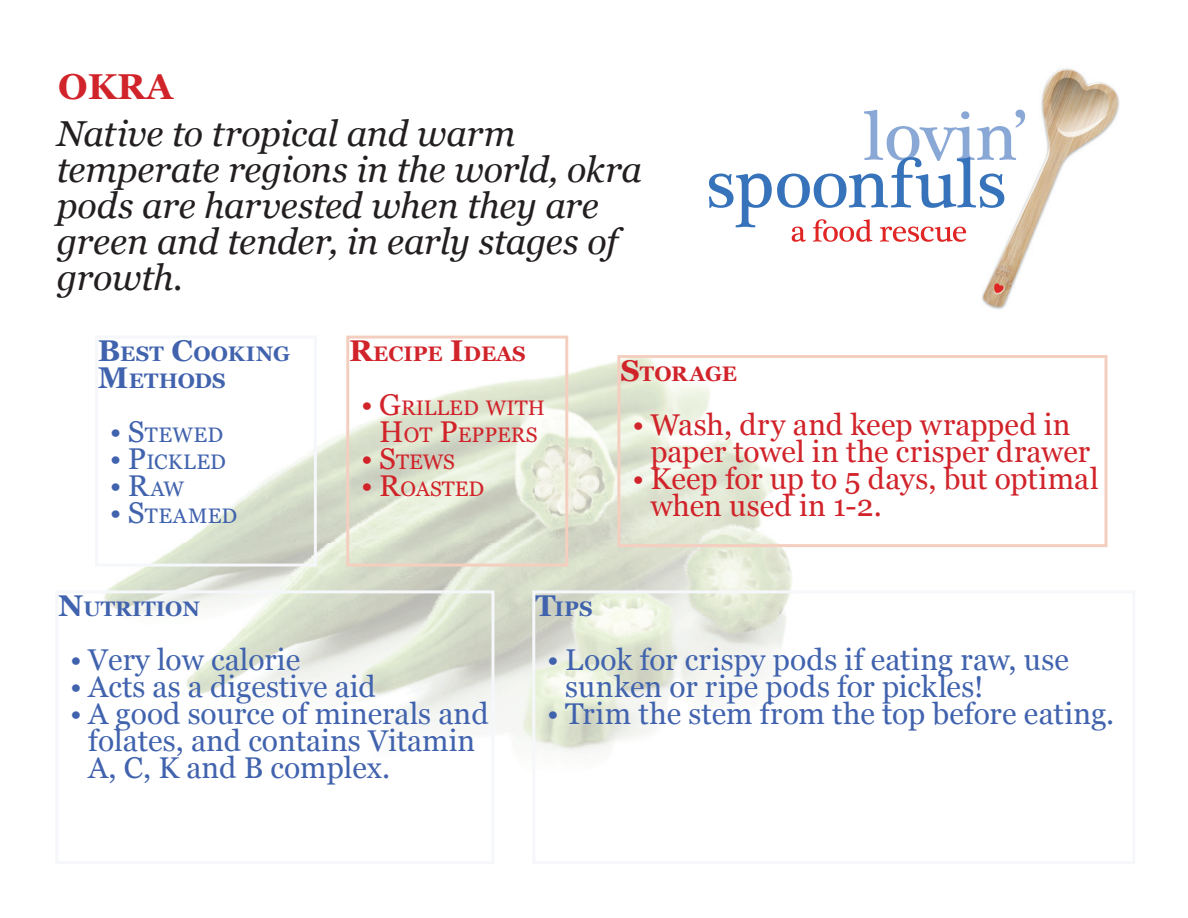
<style>
.page{position:relative;width:1188px;height:918px;background:#fff}
.page>*{position:absolute;margin:0;border:0;box-sizing:border-box;transform-origin:0 0}
.t1{font:italic 36px/36px "Georgia";letter-spacing:-.01em;color:#231f20}
.t2{font:700 36px "Georgia";color:#d1232a}
.t3{font:30px/27px "Georgia";color:#4163ae}
.t4{font:30px/27px "Georgia";color:#d1232a}
.t5{font:30px "Georgia";color:#4163ae}
.t6{font:21px/27px "Georgia";color:#d1232a;text-align:center}
.t7{font:700 21px/27px "Georgia";color:#4163ae}
.t8{font:21px "Georgia";letter-spacing:.02em;color:#4163ae}
.t9{font:700 21px "Georgia";color:#d1232a}
.s1{font-size:30px}
.s2{font-size:21px}
</style>
<div class="page">
<img style="left:104px;top:335px;width:688px;height:416px">
<div style="left:95px;top:336px;width:222px;height:231px;border:3px solid #f5f7fa"></div>
<div style="left:532px;top:590px;width:603px;height:274px;border:3px solid #f5f7fa"></div>
<div style="left:55px;top:590px;width:439px;height:274px;border:3px solid #f5f7fa"></div>
<div style="left:617px;top:355px;width:491px;height:192px;border:3px solid #f4cfc0"></div>
<div style="left:346px;top:336px;width:222px;height:231px;border:3px solid #f4cfc0"></div>
<img style="left:982px;top:68px;width:138px;height:242px">
<svg style="left:709px;top:110px;width:316px;height:132px"></svg>
<p class="t2" style="left:58px;top:60px;width:116px">OKRA</p>
<p class="t1" style="left:57px;top:114px;width:587px">Native to tropical and warm temperate regions in the world, okra pods are harvested when they are green and tender, in early stages of growth.</p>
<p class="t7" style="left:98px;top:339px;width:194px"><span class="s1">B</span>EST <span class="s1">C</span>OOKING<br><span class="s1">M</span>ETHODS</p>
<p class="t8" style="left:110px;top:420px;width:115px"><span class="s1">• S</span>TEWED</p>
<p class="t8" style="left:110px;top:447px;width:118px"><span class="s1">• P</span>ICKLED</p>
<p class="t5" style="left:110px;top:464px;width:76px">• R<span class="s2">AW</span></p>
<p class="t8" style="left:110px;top:501px;width:129px"><span class="s1">• S</span>TEAMED</p>
<p class="t9" style="left:349px;top:338px;width:178px"><span class="s1">R</span>ECIPE <span class="s1">I</span>DEAS</p>
<p class="t6" style="left:361px;top:394px;width:185px"><span class="s1">• G</span>RILLED WITH<br><span class="s1">H</span>OT <span class="s1">P</span>EPPERS</p>
<p class="t6" style="left:361px;top:448px;width:95px"><span class="s1">• S</span>TEWS</p>
<p class="t6" style="left:361px;top:475px;width:124px"><span class="s1">• R</span>OASTED</p>
<p class="t9" style="left:620px;top:358px;width:118px"><span class="s1">S</span>TORAGE</p>
<p class="t4" style="left:650px;top:410px;width:441px;text-indent:-18px">• Wash, dry and keep wrapped in paper towel in the crisper drawer</p>
<p class="t4" style="left:650px;top:464px;width:450px;text-indent:-18px">• Keep for up to 5 days, but optimal when used in 1-2.</p>
<p class="t7" style="left:58px;top:594px;width:143px"><span class="s1">N</span>UTRITION</p>
<p class="t3" style="left:70px;top:645px;width:231px">• Very low calorie</p>
<p class="t3" style="left:70px;top:672px;width:307px">• Acts as a digestive aid</p>
<p class="t3" style="left:88px;top:699px;width:402px;text-indent:-18px">• A good source of minerals and folates, and contains Vitamin<br>A, C, K and B complex.</p>
<p class="t7" style="left:535px;top:594px;width:59px"><span class="s1">T</span>IPS</p>
<p class="t3" style="left:565px;top:645px;width:505px;text-indent:-18px">• Look for crispy pods if eating raw, use sunken or ripe pods for pickles!</p>
<p class="t3" style="left:547px;top:699px;width:569px">• Trim the stem from the top before eating.</p>
</div>
